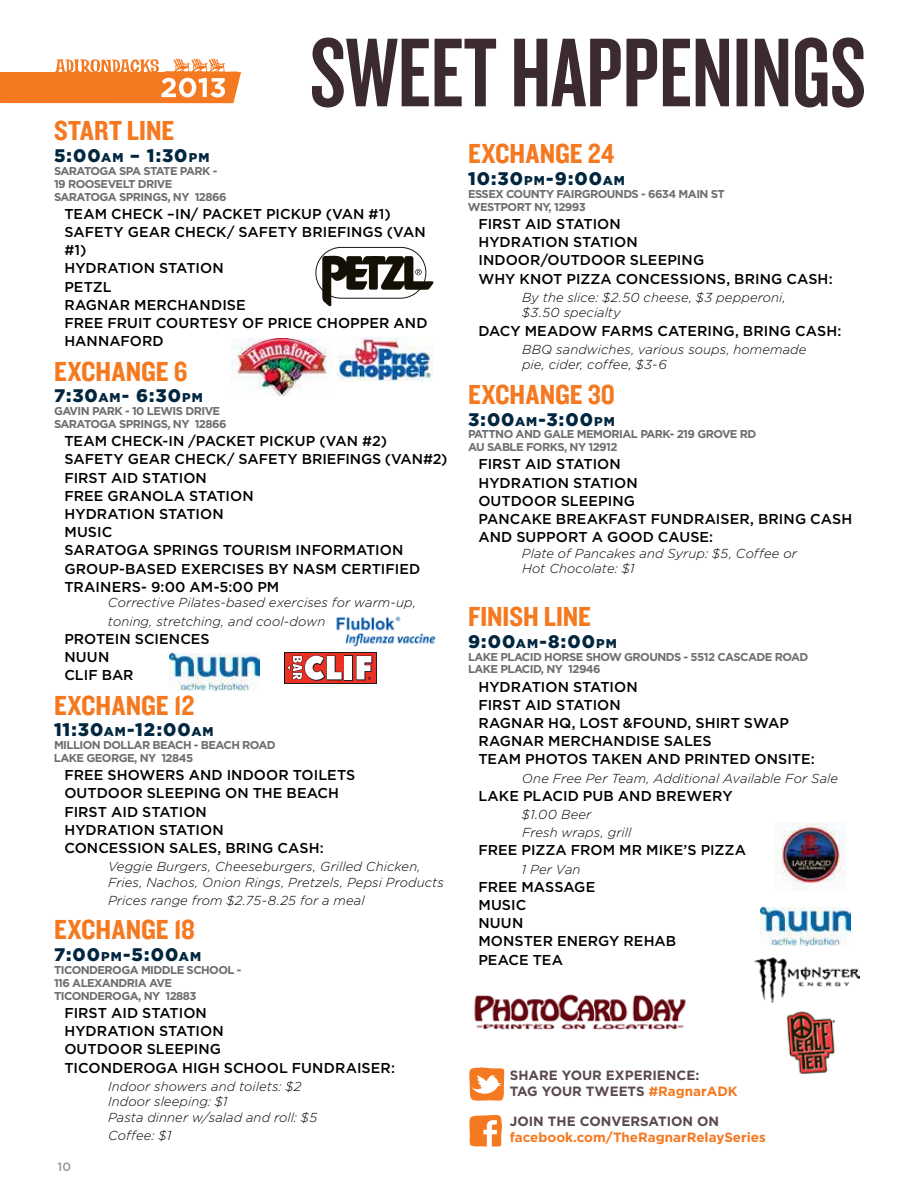
<style>
.page{position:relative;width:918px;height:1188px;background:#fff}
.page>*{position:absolute;margin:0;border:0;box-sizing:border-box;transform-origin:0 0}
.t1{font:28.65px "Knockout 50 Welterweight";color:#f47920}
.t2{font:900 18.15px "Gotham";letter-spacing:.05em;color:#002640}
.t3{font:500 14.25px/18.1px "Gotham";letter-spacing:.005em;color:#000}
.t4{font:700 13.35px/16px "Gotham";color:#5a4a50}
.t5{font:700 13.35px "Gotham";color:#f47920}
.t6{font:700 13.35px "Gotham";color:#58494f}
.t7{font:italic 300 13.05px/15.6px "Gotham";letter-spacing:.01em;color:#000}
.t8{font:500 12px "Gotham";color:#939598}
.t9{font:700 11.4px/12.8px "Gotham";letter-spacing:-.05em;color:#6d6e71}
.s1{font-size:12.75px}
.s2{color:#f47920}
</style>
<div class="page">
<svg style="left:312px;top:37px;width:552px;height:71px"></svg>
<svg style="left:469px;top:1067px;width:36px;height:34px"></svg>
<svg style="left:469px;top:1115px;width:33px;height:32px"></svg>
<svg style="left:315px;top:247px;width:119px;height:60px"></svg>
<svg style="left:0;top:59px;width:241px;height:44px"></svg>
<img style="left:336px;top:616px;width:100px;height:31px">
<img style="left:170px;top:653px;width:89px;height:38px">
<img style="left:474px;top:994px;width:212px;height:36px">
<img style="left:775px;top:822px;width:70px;height:69px">
<img style="left:786px;top:1011px;width:50px;height:63px">
<img style="left:760px;top:908px;width:90px;height:37px">
<img style="left:755px;top:957px;width:104px;height:46px">
<div style="left:285px;top:652px;width:92px;height:32px;border:1px solid #241f21"></div>
<div style="left:286px;top:653px;width:90px;height:30px;background:#ed3024"></div>
<svg style="left:344px;top:656px;width:9px;height:24px"></svg>
<div style="left:344px;top:656px;width:8px;height:23px;background:#fff"></div>
<svg style="left:356px;top:656px;width:16px;height:24px"></svg>
<svg style="left:287px;top:655px;width:56px;height:26px"></svg>
<img style="left:232px;top:338px;width:101px;height:58px">
<img style="left:337px;top:338px;width:95px;height:44px">
<h1 class="t1" style="left:54px;top:112px;width:122px">START LINE</h1>
<p class="t2" style="left:54px;top:143px;width:157px">5:00<span class="s1">AM</span> – 1:30<span class="s1">PM</span></p>
<p class="t9" style="left:54px;top:165px;width:174px">SARATOGA SPA STATE PARK -<br>19 ROOSEVELT DRIVE<br>SARATOGA SPRINGS, NY 12866</p>
<p class="t3" style="left:64px;top:204px;width:365px">TEAM CHECK –IN/ PACKET PICKUP (VAN #1)<br>SAFETY GEAR CHECK/ SAFETY BRIEFINGS (VAN #1)<br>HYDRATION STATION<br>PETZL<br>RAGNAR MERCHANDISE<br>FREE FRUIT COURTESY OF PRICE CHOPPER AND<br>HANNAFORD</p>
<h1 class="t1" style="left:54px;top:352px;width:135px">EXCHANGE 6</h1>
<p class="t2" style="left:54px;top:383px;width:150px">7:30<span class="s1">AM</span>- 6:30<span class="s1">PM</span></p>
<p class="t9" style="left:54px;top:405px;width:174px">GAVIN PARK - 10 LEWIS DRIVE<br>SARATOGA SPRINGS, NY 12866</p>
<p class="t3" style="left:64px;top:432px;width:385px">TEAM CHECK-IN /PACKET PICKUP (VAN #2)<br>SAFETY GEAR CHECK/ SAFETY BRIEFINGS (VAN#2)<br>FIRST AID STATION<br>FREE GRANOLA STATION<br>HYDRATION STATION<br>MUSIC<br>SARATOGA SPRINGS TOURISM INFORMATION<br>GROUP-BASED EXERCISES BY NASM CERTIFIED<br>TRAINERS- 9:00 AM-5:00 PM</p>
<p class="t7" style="left:108px;top:594px;width:310px;line-height:18.1px">Corrective Pilates-based exercises for warm-up, toning, stretching, and cool-down</p>
<p class="t3" style="left:64px;top:630px;width:147px">PROTEIN SCIENCES<br>NUUN<br>CLIF BAR</p>
<h1 class="t1" style="left:54px;top:686px;width:142px">EXCHANGE 12</h1>
<p class="t2" style="left:54px;top:718px;width:161px">11:30<span class="s1">AM</span>-12:00<span class="s1">AM</span></p>
<p class="t9" style="left:54px;top:739px;width:223px">MILLION DOLLAR BEACH - BEACH ROAD<br>LAKE GEORGE, NY 12845</p>
<p class="t3" style="left:64px;top:766px;width:293px">FREE SHOWERS AND INDOOR TOILETS<br>OUTDOOR SLEEPING ON THE BEACH<br>FIRST AID STATION<br>HYDRATION STATION<br>CONCESSION SALES, BRING CASH:</p>
<p class="t7" style="left:108px;top:859px;width:337px">Veggie Burgers, Cheeseburgers, Grilled Chicken,<br>Fries, Nachos, Onion Rings, Pretzels, Pepsi Products</p>
<p class="t7" style="left:108px;top:893px;width:258px">Prices range from $2.75-8.25 for a meal</p>
<h1 class="t1" style="left:54px;top:911px;width:143px">EXCHANGE 18</h1>
<p class="t2" style="left:54px;top:942px;width:149px">7:00<span class="s1">PM</span>-5:00<span class="s1">AM</span></p>
<p class="t9" style="left:54px;top:964px;width:189px">TICONDEROGA MIDDLE SCHOOL -<br>116 ALEXANDRIA AVE<br>TICONDEROGA, NY 12883</p>
<p class="t3" style="left:64px;top:1004px;width:332px">FIRST AID STATION<br>HYDRATION STATION<br>OUTDOOR SLEEPING<br>TICONDEROGA HIGH SCHOOL FUNDRAISER:</p>
<p class="t7" style="left:108px;top:1078px;width:211px">Indoor showers and toilets: $2<br>Indoor sleeping: $1<br>Pasta dinner w/salad and roll: $5</p>
<p class="t7" style="left:108px;top:1128px;width:65px">Coffee: $1</p>
<p class="t8" style="left:58px;top:1159px;width:15px">10</p>
<h1 class="t1" style="left:468px;top:135px;width:148px">EXCHANGE 24</h1>
<p class="t2" style="left:468px;top:166px;width:158px">10:30<span class="s1">PM</span>-9:00<span class="s1">AM</span></p>
<p class="t9" style="left:468px;top:187px;width:258px">ESSEX COUNTY FAIRGROUNDS - 6634 MAIN ST<br>WESTPORT NY, 12993</p>
<p class="t3" style="left:478px;top:215px;width:356px">FIRST AID STATION<br>HYDRATION STATION<br>INDOOR/OUTDOOR SLEEPING<br>WHY KNOT PIZZA CONCESSIONS, BRING CASH:</p>
<p class="t7" style="left:522px;top:289px;width:265px">By the slice: $2.50 cheese, $3 pepperoni, $3.50 specialty</p>
<p class="t3" style="left:478px;top:321px;width:365px">DACY MEADOW FARMS CATERING, BRING CASH:</p>
<p class="t7" style="left:522px;top:341px;width:286px">BBQ sandwiches, various soups, homemade pie, cider, coffee, $3-6</p>
<h1 class="t1" style="left:468px;top:375px;width:149px">EXCHANGE 30</h1>
<p class="t2" style="left:468px;top:407px;width:148px">3:00<span class="s1">AM</span>-3:00<span class="s1">PM</span></p>
<p class="t9" style="left:468px;top:428px;width:290px">PATTNO AND GALE MEMORIAL PARK- 219 GROVE RD<br>AU SABLE FORKS, NY 12912</p>
<p class="t3" style="left:478px;top:455px;width:375px">FIRST AID STATION<br>HYDRATION STATION<br>OUTDOOR SLEEPING<br>PANCAKE BREAKFAST FUNDRAISER, BRING CASH<br>AND SUPPORT A GOOD CAUSE:</p>
<p class="t7" style="left:522px;top:545px;width:276px">Plate of Pancakes and Syrup: $5, Coffee or<br>Hot Chocolate: $1</p>
<h1 class="t1" style="left:468px;top:597px;width:125px">FINISH LINE</h1>
<p class="t2" style="left:468px;top:629px;width:150px">9:00<span class="s1">AM</span>-8:00<span class="s1">PM</span></p>
<p class="t9" style="left:468px;top:650px;width:342px">LAKE PLACID HORSE SHOW GROUNDS - 5512 CASCADE ROAD<br>LAKE PLACID, NY 12946</p>
<p class="t3" style="left:478px;top:677px;width:338px">HYDRATION STATION<br>FIRST AID STATION<br>RAGNAR HQ, LOST &amp;FOUND, SHIRT SWAP<br>RAGNAR MERCHANDISE SALES<br>TEAM PHOTOS TAKEN AND PRINTED ONSITE:</p>
<p class="t7" style="left:522px;top:770px;width:318px">One Free Per Team, Additional Available For Sale</p>
<p class="t3" style="left:478px;top:786px;width:256px">LAKE PLACID PUB AND BREWERY</p>
<p class="t7" style="left:522px;top:805px;width:111px;line-height:18.1px">$1.00 Beer<br>Fresh wraps, grill</p>
<p class="t3" style="left:478px;top:841px;width:269px">FREE PIZZA FROM MR MIKE’S PIZZA</p>
<p class="t7" style="left:522px;top:861px;width:60px">1 Per Van</p>
<p class="t3" style="left:478px;top:878px;width:199px">FREE MASSAGE<br>MUSIC<br>NUUN<br>MONSTER ENERGY REHAB<br>PEACE TEA</p>
<p class="t4" style="left:510px;top:1067px;width:229px">SHARE YOUR EXPERIENCE:<br>TAG YOUR TWEETS <span class="s2">#RagnarADK</span></p>
<p class="t6" style="left:510px;top:1112px;width:211px">JOIN THE CONVERSATION ON</p>
<p class="t5" style="left:510px;top:1129px;width:257px">facebook.com/TheRagnarRelaySeries</p>
</div>
